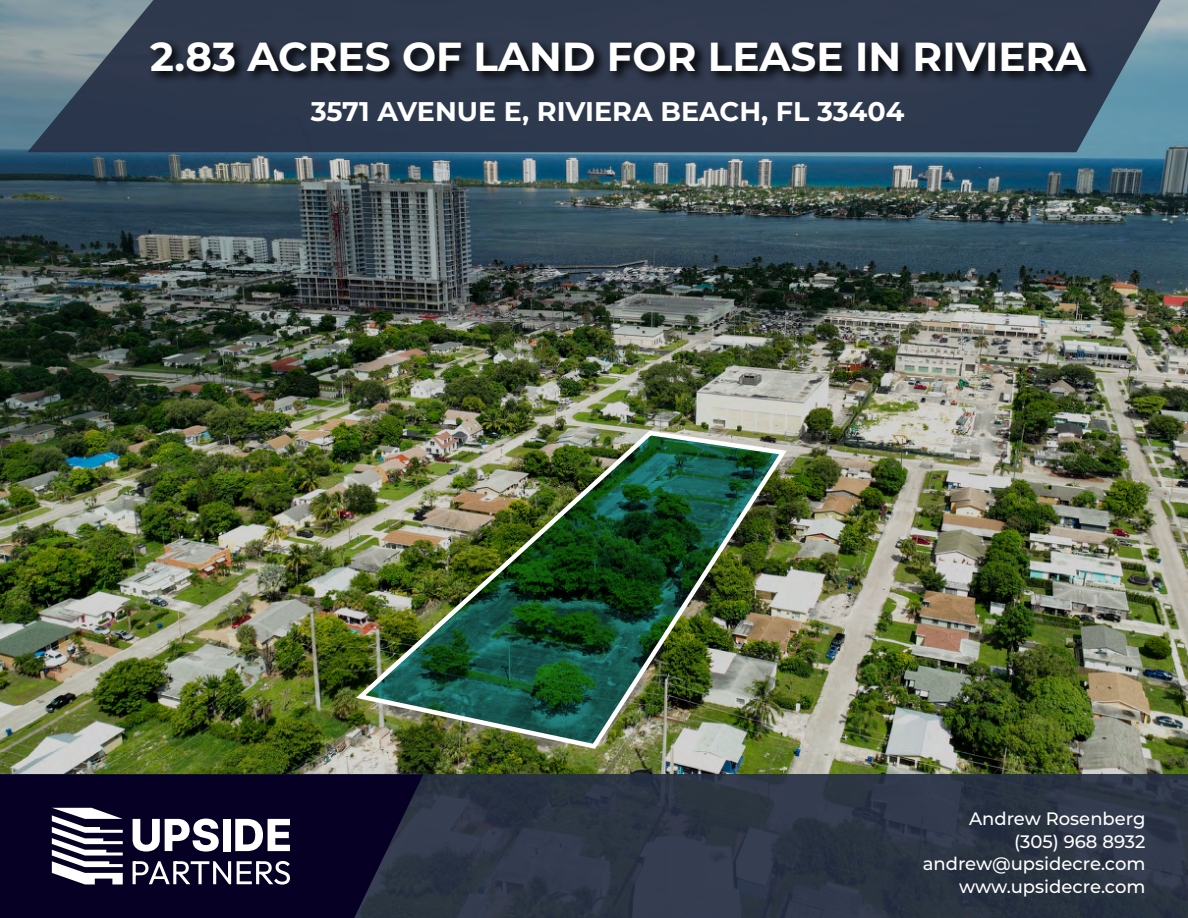
<style>
.page{position:relative;width:1188px;height:918px;background:#fff}
.page>*{position:absolute;margin:0;border:0;box-sizing:border-box;transform-origin:0 0}
.t1{font:700 40.5px "Montserrat";color:#fff}
.t2{font:700 27px "Montserrat";color:#fff}
.t3{font:500 18px/22.5px "Montserrat";color:#fff;text-align:right}
</style>
<div class="page">
<img style="left:0;top:0;width:1188px;height:774px">
<div style="left:0;top:774px;width:1188px;height:144px;background:linear-gradient(to bottom,#2d3645,#2c3645)"></div>
<svg style="left:0;top:774px;width:423px;height:144px;background:#0a0628"></svg>
<svg style="left:27px;top:0;width:1134px;height:152px;background:#374558"></svg>
<svg style="left:133px;top:861px;width:98px;height:23px"></svg>
<svg style="left:237px;top:861px;width:53px;height:24px"></svg>
<svg style="left:133px;top:819px;width:86px;height:33px"></svg>
<div style="left:223px;top:819px;width:7px;height:32px;background:#fff"></div>
<svg style="left:235px;top:819px;width:55px;height:32px"></svg>
<svg style="left:52px;top:808px;width:71px;height:76px"></svg>
<svg style="left:148px;top:38px;width:950px;height:46px;background:#222938"></svg>
<img style="left:351px;top:428px;width:440px;height:324px">
<h1 class="t1" style="left:150px;top:27px;width:938px">2.83 ACRES OF LAND FOR LEASE IN RIVIERA</h1>
<h2 class="t2" style="left:311px;top:92px;width:595px">3571 AVENUE E, RIVIERA BEACH, FL 33404</h2>
<p class="t3" style="left:923px;top:807px;width:224px">Andrew Rosenberg (305) 968 8932 andrew@upsidecre.com www.upsidecre.com</p>
</div>
